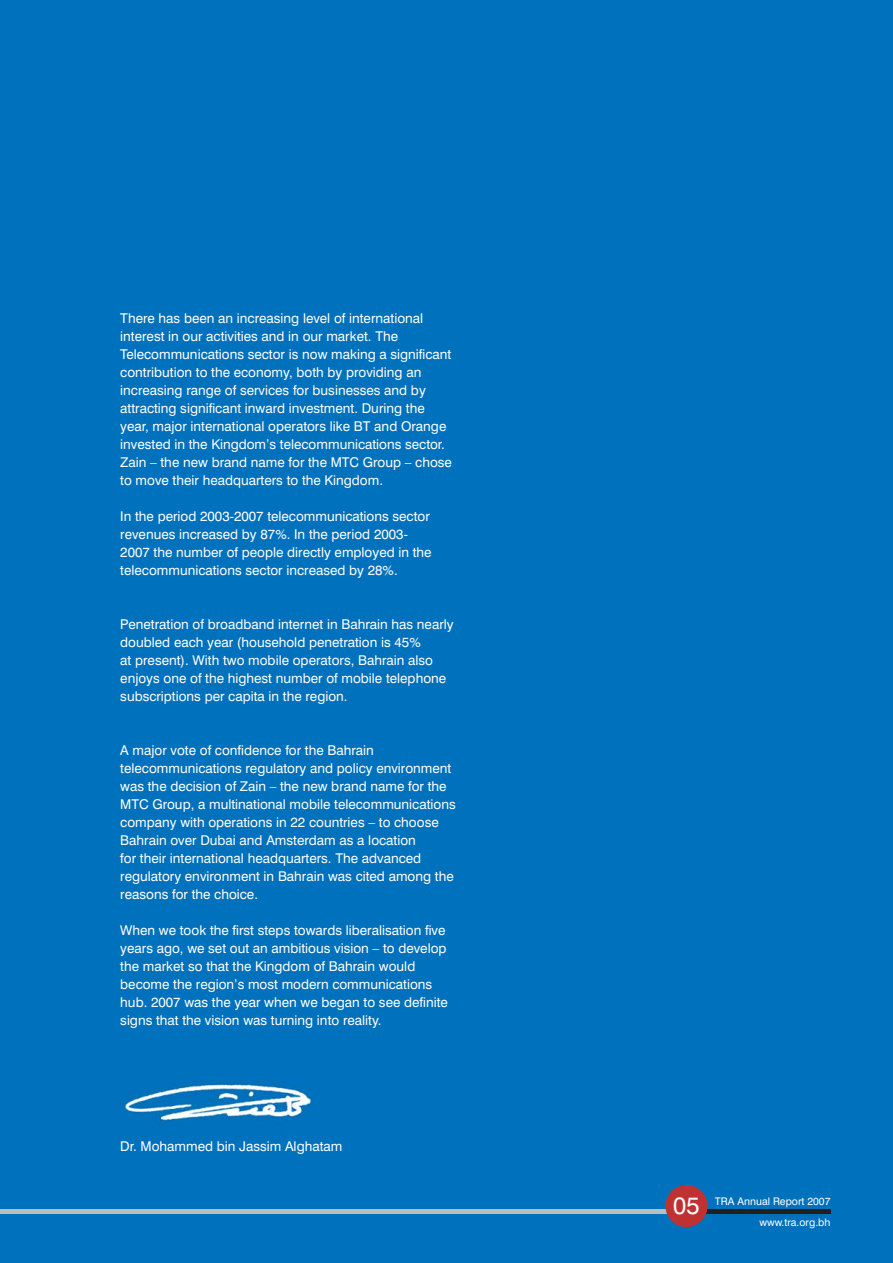
<style>
.page{position:relative;width:893px;height:1263px;background:#0071bc}
.page>*{position:absolute;margin:0;border:0;box-sizing:border-box;transform-origin:0 0}
.t1{font:24px "Swiss 721 BT";color:#fff}
.t2{font:13.5px/18px "Swiss 721 BT";color:#fff}
.t3{font:10.5px "Swiss 721 BT";color:#fff}
</style>
<div class="page">
<div style="left:0;top:1209px;width:688px;height:5px;background:#bbbdc0"></div>
<div style="left:686px;top:1209px;width:144px;height:5px;background:#231f20"></div>
<div style="left:665px;top:1185px;width:42px;height:42px;background:#c03231;border-radius:50%"></div>
<img style="left:123px;top:1083px;width:189px;height:38px">
<p class="t2" style="left:120px;top:310px;width:333px">There has been an increasing level of international interest in our activities and in our market. The Telecommunications sector is now making a significant contribution to the economy, both by providing an increasing range of services for businesses and by attracting significant inward investment. During the year, major international operators like BT and Orange invested in the Kingdom’s telecommunications sector.<br>Zain – the new brand name for the MTC Group – chose to move their headquarters to the Kingdom.</p>
<p class="t2" style="left:120px;top:508px;width:313px">In the period 2003-2007 telecommunications sector revenues increased by 87%. In the period 2003- 2007 the number of people directly employed in the telecommunications sector increased by 28%.</p>
<p class="t2" style="left:120px;top:616px;width:335px">Penetration of broadband internet in Bahrain has nearly doubled each year (household penetration is 45%<br>at present). With two mobile operators, Bahrain also enjoys one of the highest number of mobile telephone subscriptions per capita in the region.</p>
<p class="t2" style="left:120px;top:742px;width:337px">A major vote of confidence for the Bahrain telecommunications regulatory and policy environment was the decision of Zain – the new brand name for the MTC Group, a multinational mobile telecommunications company with operations in 22 countries – to choose Bahrain over Dubai and Amsterdam as a location<br>for their international headquarters. The advanced regulatory environment in Bahrain was cited among the reasons for the choice.</p>
<p class="t2" style="left:120px;top:922px;width:329px">When we took the first steps towards liberalisation five years ago, we set out an ambitious vision – to develop the market so that the Kingdom of Bahrain would become the region’s most modern communications hub. 2007 was the year when we began to see definite signs that the vision was turning into reality.</p>
<p class="t2" style="left:120px;top:1138px;width:224px">Dr. Mohammed bin Jassim Alghatam</p>
<h1 class="t1" style="left:673px;top:1195px;width:28px">05</h1>
<p class="t3" style="left:715px;top:1196px;width:117px">TRA Annual Report 2007</p>
<p class="t3" style="left:759px;top:1217px;width:73px">www.tra.org.bh</p>
</div>
